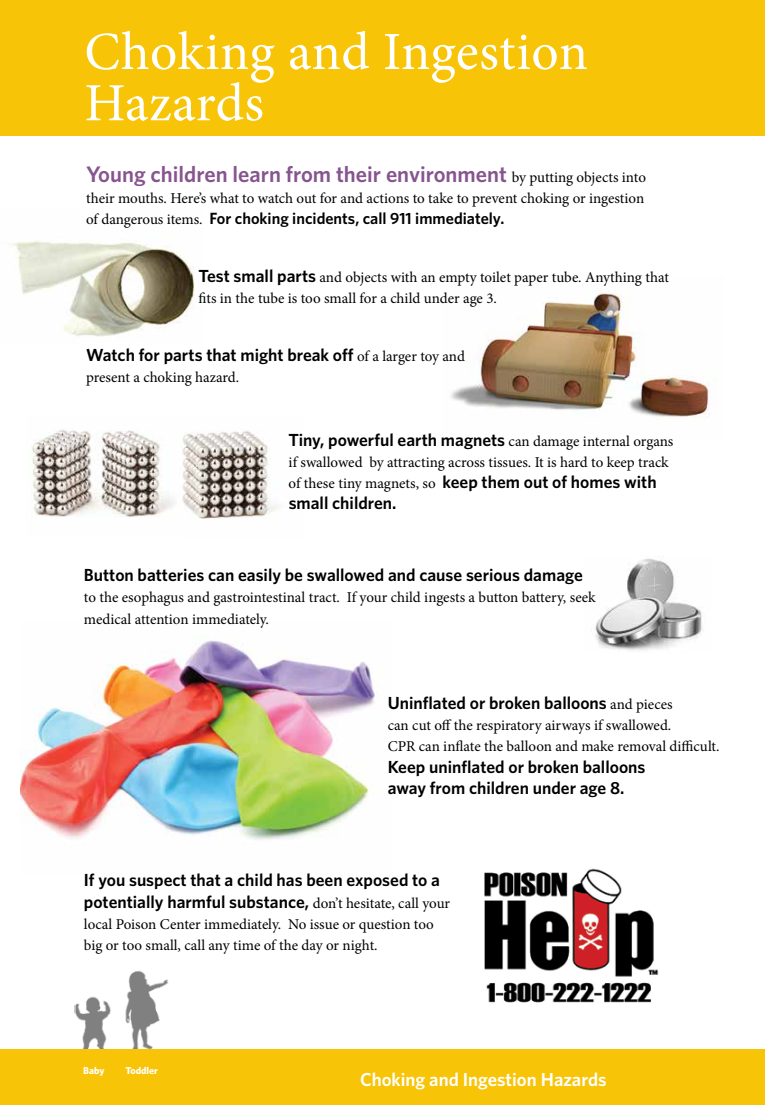
<style>
.page{position:relative;width:765px;height:1105px;background:#fff}
.page>*{position:absolute;margin:0;border:0;box-sizing:border-box;transform-origin:0 0}
.t1{font:53.75px/51.2px "Minion Pro";letter-spacing:.005em;color:#fff}
.t2{font:600 22.5px "Whitney";color:#86558f}
.t3{font:600 18.75px "Whitney";color:#fff}
.t4{font:600 17.5px/21.2px "Whitney";color:#000}
.t5{font:600 16.25px "Whitney";color:#000}
.t6{font:15px/21.2px "Minion Pro";letter-spacing:-.005em;color:#000}
.t7{font:700 10px "Whitney";color:#fff}
.s1{font-family:"Minion Pro";font-weight:400;font-size:15px;color:#000}
.s2{font-family:"Minion Pro";font-weight:400;font-size:15px}
.s3{font-family:"Whitney";font-weight:600;font-size:17.5px}
</style>
<div class="page">
<img style="left:31px;top:430px;width:143px;height:87px">
<img style="left:182px;top:431px;width:96px;height:88px">
<img style="left:13px;top:238px;width:182px;height:99px">
<img style="left:451px;top:293px;width:259px;height:125px">
<div style="left:0;top:0;width:765px;height:136px;background:#f7c407"></div>
<img style="left:20px;top:640px;width:357px;height:200px">
<img style="left:595px;top:556px;width:108px;height:94px">
<img style="left:75px;top:996px;width:36px;height:53px">
<img style="left:125px;top:971px;width:44px;height:78px">
<div style="left:0;top:1049px;width:765px;height:55px;background:#f7c407"></div>
<img style="left:484px;top:868px;width:174px;height:135px">
<h1 class="t1" style="left:84px;top:26px;width:505px">Choking and Ingestion<br>Hazards</h1>
<h2 class="t2" style="left:86px;top:159px;width:561px">Young children learn from their environment <span class="s1">by putting objects into</span></h2>
<p class="t6" style="left:86px;top:187px;width:560px">their mouths. Here’s what to watch out for and actions to take to prevent choking or ingestion</p>
<p class="t5" style="left:86px;top:208px;width:420px"><span class="s2">of dangerous items.</span> For choking incidents, call 911 immediately.</p>
<p class="t6" style="left:199px;top:266px;width:472px"><span class="s3">Test small parts</span> and objects with an empty toilet paper tube. Anything that fits in the tube is too small for a child under age 3.</p>
<p class="t4" style="left:86px;top:343px;width:380px">Watch for parts that might break off <span class="s2">of a larger toy and</span></p>
<p class="t6" style="left:86px;top:366px;width:155px">present a choking hazard.</p>
<p class="t4" style="left:289px;top:428px;width:386px">Tiny, powerful earth magnets <span class="s2">can damage internal organs</span></p>
<p class="t6" style="left:289px;top:451px;width:381px">if swallowed by attracting across tissues. It is hard to keep track</p>
<p class="t4" style="left:289px;top:471px;width:369px"><span class="s2">of these tiny magnets, so</span> keep them out of homes with small children.</p>
<p class="t4" style="left:84px;top:564px;width:500px">Button batteries can easily be swallowed and cause serious damage</p>
<p class="t6" style="left:84px;top:587px;width:513px">to the esophagus and gastrointestinal tract. If your child ingests a button battery, seek medical attention immediately.</p>
<p class="t4" style="left:388px;top:691px;width:286px">Uninflated or broken balloons <span class="s2">and pieces</span></p>
<p class="t6" style="left:388px;top:714px;width:333px">can cut off the respiratory airways if swallowed.<br>CPR can inflate the balloon and make removal difficult.</p>
<p class="t4" style="left:388px;top:755px;width:259px">Keep uninflated or broken balloons away from children under age 8.</p>
<p class="t4" style="left:84px;top:869px;width:368px">If you suspect that a child has been exposed to a potentially harmful substance, <span class="s2">don’t hesitate, call your</span></p>
<p class="t6" style="left:84px;top:913px;width:351px">local Poison Center immediately. No issue or question too big or too small, call any time of the day or night.</p>
<p class="t7" style="left:83px;top:1063px;width:23px">Baby</p>
<p class="t7" style="left:125px;top:1063px;width:34px">Toddler</p>
<p class="t3" style="left:360px;top:1066px;width:248px">Choking and Ingestion Hazards</p>
</div>
